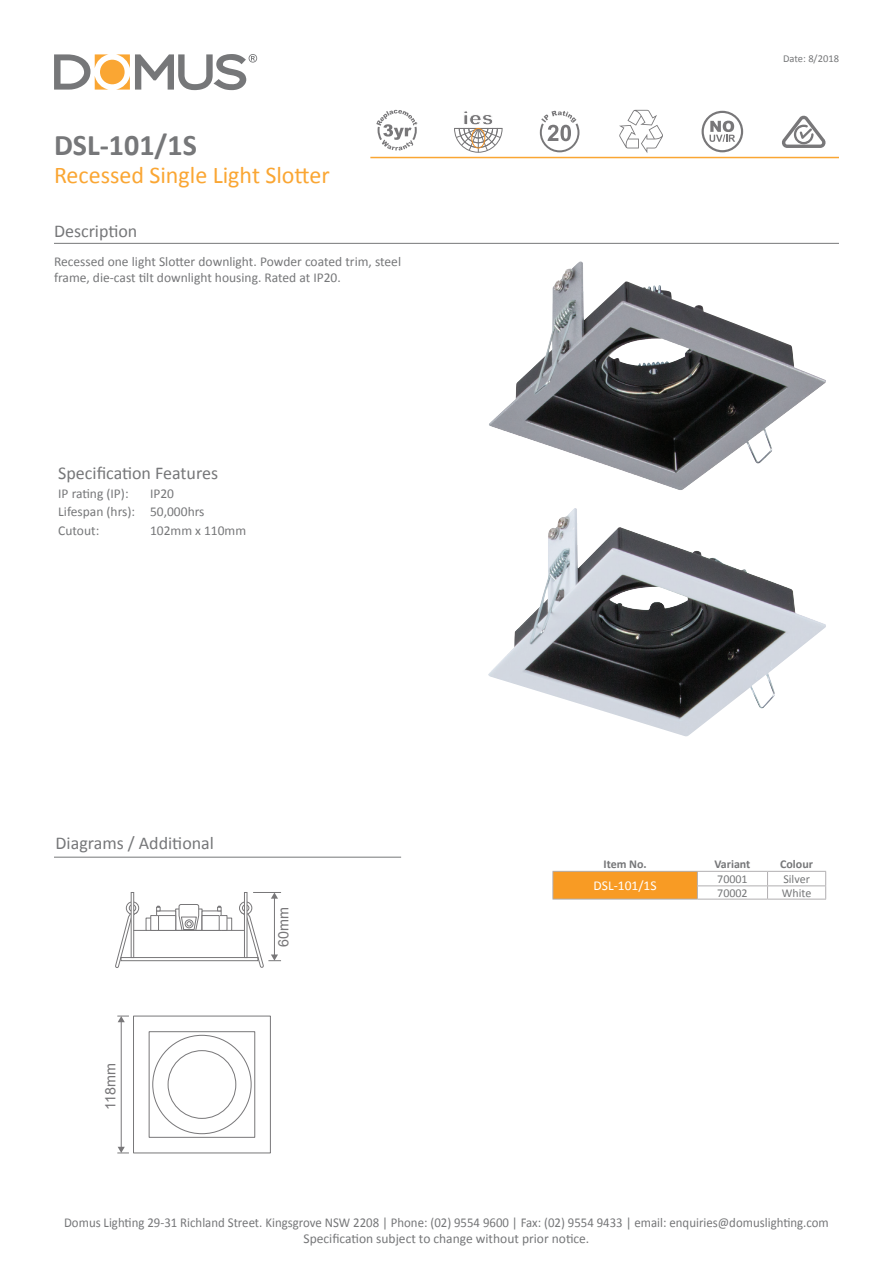
<style>
.page{position:relative;width:893px;height:1263px;background:#fff}
.page>*{position:absolute;margin:0;border:0;box-sizing:border-box;transform-origin:0 0}
.t1{font:700 30px "Calibri";color:#767779}
.t2{font:24px "Calibri";color:#faa633}
.t3{font:18px "Calibri";color:#767779}
.t4{font:14.25px "Arial";color:#787779}
.t5{font:13.5px/16.2px "Calibri";color:#767779;text-align:center;scale:.95 1}
.t6{font:13.5px/18.6px "Calibri";color:#767779}
.t7{font:13.5px "Calibri";color:#fff}
.t8{font:12px "Calibri";color:#767779}
.t9{font:700 12px "Calibri";color:#767779}
.t10{font:10.5px "Calibri";color:#767779}
</style>
<div class="page">
<svg style="left:54px;top:54px;width:55px;height:36px"></svg>
<svg style="left:116px;top:54px;width:141px;height:36px"></svg>
<div style="left:100px;top:60px;width:25px;height:24px;background:#faa633;border-radius:50%"></div>
<hr style="left:370px;top:157px;width:469px;height:1px;background:#faa633">
<hr style="left:54px;top:243px;width:785px;height:1px;background:#767779">
<hr style="left:54px;top:857px;width:347px;height:1px;background:#767779">
<svg style="left:619px;top:110px;width:44px;height:43px"></svg>
<svg style="left:702px;top:111px;width:41px;height:41px"></svg>
<svg style="left:782px;top:115px;width:44px;height:33px"></svg>
<svg style="left:540px;top:111px;width:39px;height:41px"></svg>
<svg style="left:454px;top:111px;width:49px;height:42px"></svg>
<div style="left:471px;top:128px;width:14px;height:20px;border:1px solid #f29123;border-radius:50%"></div>
<svg style="left:376px;top:110px;width:42px;height:40px"></svg>
<svg style="left:552px;top:870px;width:274px;height:29px"></svg>
<hr style="left:552px;top:899px;width:145px;height:1px;background:#b1afb1">
<hr style="left:697px;top:899px;width:70px;height:1px;background:#b1afb1">
<hr style="left:767px;top:899px;width:59px;height:1px;background:#b1afb1">
<hr style="left:552px;top:871px;width:145px;height:1px;background:#b1afb1">
<hr style="left:697px;top:871px;width:70px;height:1px;background:#b1afb1">
<hr style="left:767px;top:871px;width:59px;height:1px;background:#b1afb1">
<img style="left:489px;top:261px;width:337px;height:229px">
<img style="left:488px;top:508px;width:338px;height:228px">
<svg style="left:115px;top:901px;width:24px;height:67px"></svg>
<div style="left:121px;top:957px;width:137px;height:4px;border:1px solid #787779"></div>
<div style="left:131px;top:892px;width:3px;height:66px;border:1px solid #787779"></div>
<hr style="left:134px;top:930px;width:111px;height:1px;background:#787779">
<div style="left:175px;top:909px;width:27px;height:22px;border:1px solid #787779"></div>
<div style="left:156px;top:910px;width:20px;height:21px;border:1px solid #787779"></div>
<svg style="left:156px;top:906px;width:4px;height:5px"></svg>
<div style="left:146px;top:918px;width:8px;height:13px;border:1px solid #787779"></div>
<div style="left:151px;top:915px;width:8px;height:15px;background:#fff"></div>
<div style="left:150px;top:915px;width:9px;height:16px;border:1px solid #787779"></div>
<div style="left:158px;top:915px;width:18px;height:16px;border:1px solid #787779"></div>
<div style="left:202px;top:910px;width:19px;height:21px;border:1px solid #787779"></div>
<svg style="left:217px;top:906px;width:4px;height:5px"></svg>
<div style="left:224px;top:918px;width:8px;height:13px;border:1px solid #787779"></div>
<div style="left:219px;top:915px;width:8px;height:15px;background:#fff"></div>
<div style="left:219px;top:915px;width:8px;height:16px;border:1px solid #787779"></div>
<div style="left:202px;top:915px;width:18px;height:16px;border:1px solid #787779"></div>
<svg style="left:178px;top:904px;width:21px;height:27px"></svg>
<svg style="left:239px;top:892px;width:42px;height:76px"></svg>
<hr style="left:121px;top:1021px;width:1px;height:127px;background:#787779">
<svg style="left:117px;top:1147px;width:12px;height:6px"></svg>
<svg style="left:117px;top:1016px;width:12px;height:6px"></svg>
<div style="left:168px;top:1050px;width:68px;height:69px;border:1px solid #787779;border-radius:50%"></div>
<div style="left:133px;top:1016px;width:138px;height:137px;border:1px solid #787779"></div>
<div style="left:149px;top:1031px;width:106px;height:107px;border:1px solid #787779"></div>
<h1 class="t1" style="left:54px;top:123px;width:144px">DSL-101/1S</h1>
<h2 class="t2" style="left:54px;top:160px;width:277px">Recessed Single Light Slotter</h2>
<h3 class="t3" style="left:54px;top:220px;width:85px">Description</h3>
<p class="t6" style="left:54px;top:253px;width:349px;line-height:16.2px">Recessed one light Slotter downlight. Powder coated trim, steel frame, die-cast tilt downlight housing. Rated at IP20.</p>
<h3 class="t3" style="left:58px;top:462px;width:161px">Specification Features</h3>
<p class="t6" style="left:58px;top:483px;width:72px">IP rating (IP):</p>
<p class="t6" style="left:58px;top:483px;width:148px;text-indent:92px">IP20<br>Lifespan (hrs): 50,000hrs<br>Cutout:</p>
<p class="t6" style="left:150px;top:521px;width:98px">102mm x 110mm</p>
<h3 class="t3" style="left:56px;top:832px;width:160px">Diagrams / Additional</h3>
<p class="t4" style="left:101px;top:1110px;width:48px;rotate:-90deg">118mm</p>
<p class="t4" style="left:274px;top:947px;width:41px;rotate:-90deg">60mm</p>
<p class="t10" style="left:783px;top:52px;width:57px">Date: 8/2018</p>
<p class="t9" style="left:603px;top:855px;width:45px">Item No.</p>
<p class="t9" style="left:714px;top:855px;width:37px">Variant</p>
<p class="t9" style="left:780px;top:855px;width:34px">Colour</p>
<p class="t7" style="left:594px;top:877px;width:65px">DSL-101/1S</p>
<p class="t8" style="left:717px;top:872px;width:32px">70001</p>
<p class="t8" style="left:783px;top:872px;width:28px">Silver</p>
<p class="t8" style="left:717px;top:885px;width:32px">70002</p>
<p class="t8" style="left:782px;top:885px;width:31px">White</p>
<p class="t5" style="left:64px;top:1213px;width:806px">Domus Lighting 29-31 Richland Street. Kingsgrove NSW 2208 | Phone: (02) 9554 9600 | Fax: (02) 9554 9433 | email: enquiries@domuslighting.com<br>Specification subject to change without prior notice.</p>
</div>
